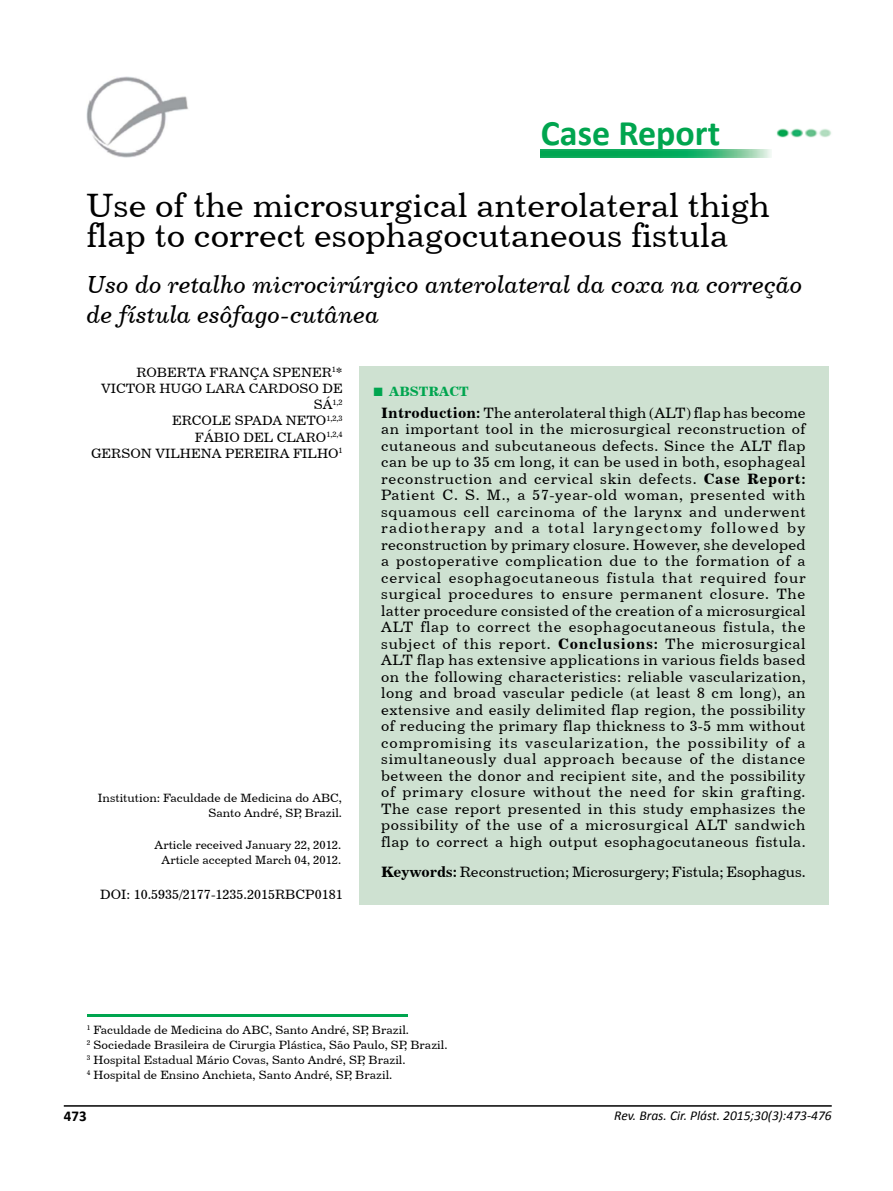
<style>
.page{position:relative;width:893px;height:1191px;background:#fff}
.page>*{position:absolute;margin:0;border:0;box-sizing:border-box;transform-origin:0 0}
.t1{font:700 36px "Calibri";color:#00a54f}
.t2{font:33.75px/30px "Century 731 BT Roman A";color:#000}
.t3{font:24.75px/30px "Century 731 BT Italic A";color:#000}
.t4{font:15px/16.5px "Century 731 BT Roman A";letter-spacing:.03em;color:#000;text-align:justify}
.t5{font:15px "Century 731 BT Roman A";letter-spacing:-.005em;color:#000}
.t6{font:700 15px "Calibri";color:#000}
.t7{font:13.5px/16.2px "Century 731 BT Roman A";color:#000;text-align:right}
.t8{font:italic 13.5px "Calibri";color:#000}
.t9{font:13.5px "Century 731 BT Bold A";color:#00a54f}
.t10{font:12px/15px "Century 731 BT Roman A";color:#000;text-align:right}
.t11{font:7.8px "Century 731 BT Roman A";color:#000}
.s1{font-size:13.5px}
.s2{font-family:"Times New Roman";font-weight:700;font-size:18px}
.s3{font-family:"Century 731 BT Bold A"}
</style>
<div class="page">
<hr style="left:64px;top:1105px;width:768px;height:1px;background:#000">
<img style="left:776px;top:128px;width:55px;height:10px">
<img style="left:87px;top:77px;width:101px;height:81px">
<hr style="left:87px;top:1014px;width:320px;height:2px;background:#00a54f">
<img style="left:540px;top:150px;width:232px;height:7px">
<div style="left:359px;top:366px;width:470px;height:539px;background:#cee1d1"></div>
<h1 class="t1" style="left:541px;top:108px;width:181px">Case Report</h1>
<h2 class="t2" style="left:86px;top:189px;width:685px">Use of the microsurgical anterolateral thigh flap to correct esophagocutaneous fistula</h2>
<h3 class="t3" style="left:87px;top:269px;width:717px">Uso do retalho microcirúrgico anterolateral da coxa na correção de fístula esôfago-cutânea</h3>
<p class="t7" style="left:101px;top:364px;width:243px">ROBERTA FRANÇA SPENER<sup>1</sup>*<br>VICTOR HUGO LARA CARDOSO DE</p>
<p class="t11" style="left:314px;top:397px;width:31px"><span class="s1">SÁ</span>1,2</p>
<p class="t7" style="left:91px;top:412px;width:253px">ERCOLE SPADA NETO<sup>1,2,3<br></sup>FÁBIO DEL CLARO<sup>1,2,4<br></sup>GERSON VILHENA PEREIRA FILHO<sup>1</sup></p>
<p class="t10" style="left:98px;top:790px;width:246px;line-height:14.4px">Institution: Faculdade de Medicina do ABC,<br>Santo André, SP, Brazil.</p>
<p class="t10" style="left:155px;top:837px;width:188px;line-height:14.4px;text-align:center">Article received January 22, 2012.<br>Article accepted March 04, 2012.</p>
<p class="t7" style="left:100px;top:886px;width:244px">DOI: 10.5935/2177-1235.2015RBCP0181</p>
<p class="t9" style="left:373px;top:382px;width:98px"><span class="s2">■</span> ABSTRACT</p>
<p class="t4" style="left:381px;top:404px;width:426px"><span class="s3">Introduction:</span> The anterolateral thigh (ALT) flap has become an important tool in the microsurgical reconstruction of cutaneous and subcutaneous defects. Since the ALT flap can be up to 35 cm long, it can be used in both, esophageal reconstruction and cervical skin defects. <span class="s3">Case Report:<br></span>Patient C. S. M., a 57-year-old woman, presented with squamous cell carcinoma of the larynx and underwent radiotherapy and a total laryngectomy followed by reconstruction by primary closure. However, she developed a postoperative complication due to the formation of a cervical esophagocutaneous fistula that required four surgical procedures to ensure permanent closure. The latter procedure consisted of the creation of a microsurgical ALT flap to correct the esophagocutaneous fistula, the subject of this report. <span class="s3">Conclusions:</span> The microsurgical ALT flap has extensive applications in various fields based on the following characteristics: reliable vascularization, long and broad vascular pedicle (at least 8 cm long), an extensive and easily delimited flap region, the possibility of reducing the primary flap thickness to 3-5 mm without compromising its vascularization, the possibility of a simultaneously dual approach because of the distance between the donor and recipient site, and the possibility of primary closure without the need for skin grafting.<br>The case report presented in this study emphasizes the possibility of the use of a microsurgical ALT sandwich flap to correct a high output esophagocutaneous fistula.</p>
<p class="t5" style="left:381px;top:863px;width:426px"><span class="s3">Keywords:</span> Reconstruction; Microsurgery; Fistula; Esophagus.</p>
<p class="t10" style="left:87px;top:1022px;width:362px;text-align:left"><sup>1</sup> Faculdade de Medicina do ABC, Santo André, SP, Brazil.<br><sup>2</sup> Sociedade Brasileira de Cirurgia Plástica, São Paulo, SP, Brazil.<br><sup>3</sup> Hospital Estadual Mário Covas, Santo André, SP, Brazil.<br><sup>4</sup> Hospital de Ensino Anchieta, Santo André, SP, Brazil.</p>
<p class="t6" style="left:64px;top:1105px;width:24px">473</p>
<p class="t8" style="left:614px;top:1106px;width:219px">Rev. Bras. Cir. Plást. 2015;30(3):473-476</p>
</div>
